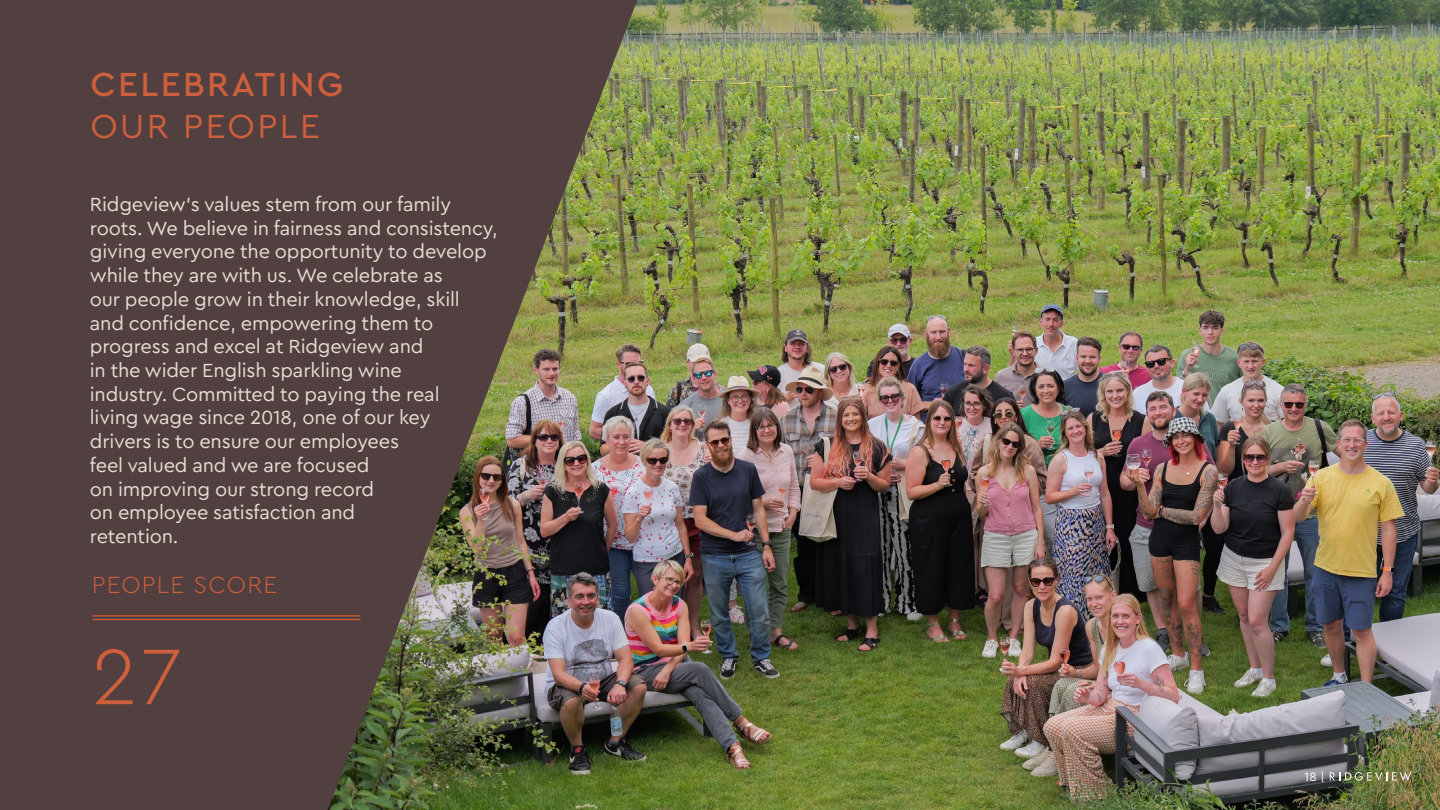
<style>
.page{position:relative;width:1440px;height:810px;background:#fff}
.page>*{position:absolute;margin:0;border:0;box-sizing:border-box;transform-origin:0 0}
.t1{font:300 82.5px "Cera Pro";color:#cd5f3d}
.t2{font:500 35px "Cera Pro";letter-spacing:.07em;color:#cd5f3d}
.t3{font:35px "Cera Pro";letter-spacing:.07em;color:#cd5f3d}
.t4{font:300 24.5px "Cera Pro";letter-spacing:.05em;color:#cd5f3d}
.t5{font:20px/23.8px "Cera Pro";letter-spacing:-.01em;color:#e4ded3}
.t6{font:12.62px "Cera Pro";color:#fff}
</style>
<div class="page">
<img style="left:637px;top:0;width:803px;height:810px">
<img style="left:0;top:0;width:637px;height:810px">
<svg style="left:1330px;top:772px;width:81px;height:9px"></svg>
<hr style="left:92px;top:619px;width:269px;height:1px;background:#cd5f3d">
<hr style="left:92px;top:615px;width:269px;height:1px;background:#cd5f3d">
<h2 class="t2" style="left:90px;top:61px;width:254px">CELEBRATING</h2>
<h2 class="t3" style="left:90px;top:103px;width:231px">OUR PEOPLE</h2>
<p class="t5" style="left:90px;top:191px;width:409px">Ridgeview’s values stem from our family roots. We believe in fairness and consistency, giving everyone the opportunity to develop while they are with us. We celebrate as<br>our people grow in their knowledge, skill and confidence, empowering them to progress and excel at Ridgeview and<br>in the wider English sparkling wine<br>industry. Committed to paying the real<br>living wage since 2018, one of our key<br>drivers is to ensure our employees<br>feel valued and we are focused<br>on improving our strong record<br>on employee satisfaction and<br>retention.</p>
<p class="t4" style="left:92px;top:569px;width:187px">PEOPLE SCORE</p>
<h1 class="t1" style="left:92px;top:622px;width:91px">27</h1>
<p class="t6" style="left:1305px;top:768px;width:22px">18 |</p>
</div>
